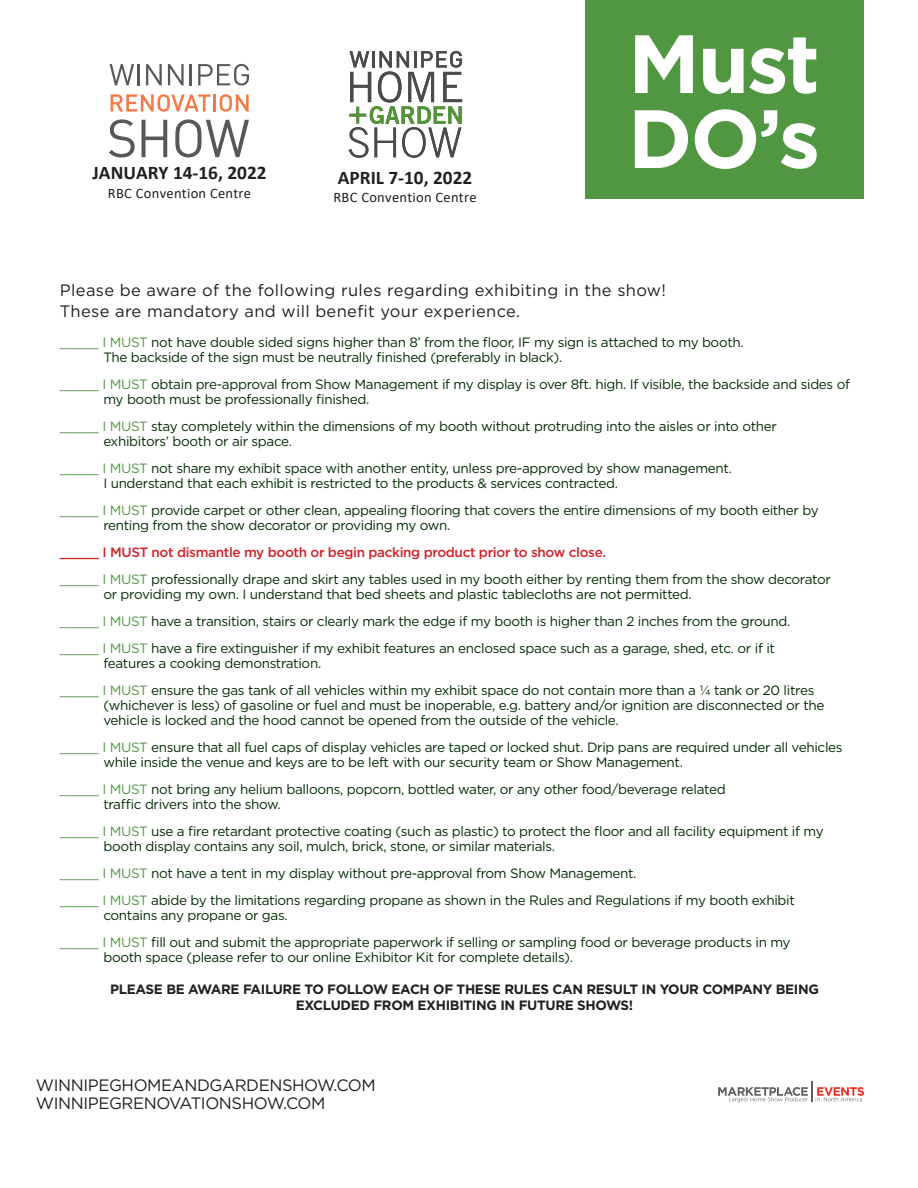
<style>
.page{position:relative;width:918px;height:1188px;background:#fff}
.page>*{position:absolute;margin:0;border:0;box-sizing:border-box;transform-origin:0 0}
.t1{font:700 82.5px "Gotham";letter-spacing:-.025em;color:#fff}
.t2{font:700 19.35px "Calibri";color:#231f20}
.t3{font:16.5px/21px "Gotham";letter-spacing:.02em;color:#231f20}
.t4{font:16.5px/18px "Gotham";letter-spacing:-.025em;color:#231f20}
.t5{font:14.55px "Calibri";letter-spacing:.02em;color:#231f20}
.t6{font:13.5px/15px "Gotham";letter-spacing:-.025em;color:#002d00}
.t7{font:700 13.5px/16.5px "Gotham";letter-spacing:-.025em;color:#231f20;text-align:center}
.t8{font:500 13.5px "Gotham";letter-spacing:-.025em;color:#d1232a}
.s1{color:#519742}
</style>
<div class="page">
<div style="left:585px;top:0;width:278px;height:199px;background:#519742"></div>
<svg style="left:718px;top:1081px;width:146px;height:21px"></svg>
<svg style="left:111px;top:94px;width:99px;height:18px"></svg>
<hr style="left:213px;top:94px;width:3px;height:18px;background:#f47947">
<svg style="left:220px;top:94px;width:29px;height:18px"></svg>
<svg style="left:110px;top:64px;width:24px;height:21px"></svg>
<hr style="left:138px;top:64px;width:2px;height:21px;background:#57585a">
<svg style="left:146px;top:64px;width:16px;height:21px"></svg>
<svg style="left:168px;top:64px;width:16px;height:21px"></svg>
<hr style="left:190px;top:64px;width:2px;height:21px;background:#57585a">
<svg style="left:198px;top:64px;width:51px;height:22px"></svg>
<svg style="left:109px;top:119px;width:26px;height:38px"></svg>
<svg style="left:142px;top:120px;width:25px;height:37px"></svg>
<svg style="left:175px;top:119px;width:74px;height:38px"></svg>
<svg style="left:349px;top:51px;width:113px;height:107px"></svg>
<p class="t2" style="left:93px;top:159px;width:175px">JANUARY 14-16, 2022</p>
<p class="t5" style="left:108px;top:183px;width:145px">RBC Convention Centre</p>
<p class="t2" style="left:338px;top:164px;width:136px">APRIL 7-10, 2022</p>
<p class="t5" style="left:333px;top:187px;width:145px">RBC Convention Centre</p>
<p class="t1" style="left:628px;top:9px;width:193px">Must</p>
<p class="t1" style="left:628px;top:84px;width:194px">DO’s</p>
<p class="t3" style="left:60px;top:279px;width:608px">Please be aware of the following rules regarding exhibiting in the show!<br>These are mandatory and will benefit your experience.</p>
<p class="t6" style="left:60px;top:334px;width:685px"><span class="s1">_____ I MUST</span> not have double sided signs higher than 8’ from the floor, IF my sign is attached to my booth.</p>
<p class="t6" style="left:103px;top:349px;width:460px">The backside of the sign must be neutrally finished (preferably in black).</p>
<p class="t6" style="left:103px;top:376px;width:748px;text-indent:-44px"><span class="s1">_____ I MUST</span> obtain pre-approval from Show Management if my display is over 8ft. high. If visible, the backside and sides of my booth must be professionally finished.</p>
<p class="t6" style="left:103px;top:418px;width:675px;text-indent:-43px"><span class="s1">_____ I MUST</span> stay completely within the dimensions of my booth without protruding into the aisles or into other exhibitors’ booth or air space.</p>
<p class="t6" style="left:103px;top:460px;width:630px;text-indent:-43px"><span class="s1">_____ I MUST</span> not share my exhibit space with another entity, unless pre-approved by show management.<br>I understand that each exhibit is restricted to the products &amp; services contracted.</p>
<p class="t6" style="left:103px;top:502px;width:717px;text-indent:-43px"><span class="s1">_____ I MUST</span> provide carpet or other clean, appealing flooring that covers the entire dimensions of my booth either by renting from the show decorator or providing my own.</p>
<p class="t8" style="left:60px;top:543px;width:548px">_____ I MUST not dismantle my booth or begin packing product prior to show close.</p>
<p class="t6" style="left:103px;top:571px;width:729px;text-indent:-43px"><span class="s1">_____ I MUST</span> professionally drape and skirt any tables used in my booth either by renting them from the show decorator or providing my own. I understand that bed sheets and plastic tablecloths are not permitted.</p>
<p class="t6" style="left:60px;top:613px;width:732px"><span class="s1">_____ I MUST</span> have a transition, stairs or clearly mark the edge if my booth is higher than 2 inches from the ground.</p>
<p class="t6" style="left:103px;top:640px;width:673px;text-indent:-43px"><span class="s1">_____ I MUST</span> have a fire extinguisher if my exhibit features an enclosed space such as a garage, shed, etc. or if it features a cooking demonstration.</p>
<p class="t6" style="left:103px;top:682px;width:723px;text-indent:-43px"><span class="s1">_____ I MUST</span> ensure the gas tank of all vehicles within my exhibit space do not contain more than a ¼ tank or 20 litres (whichever is less) of gasoline or fuel and must be inoperable, e.g. battery and/or ignition are disconnected or the vehicle is locked and the hood cannot be opened from the outside of the vehicle.</p>
<p class="t6" style="left:103px;top:739px;width:741px;text-indent:-43px"><span class="s1">_____ I MUST</span> ensure that all fuel caps of display vehicles are taped or locked shut. Drip pans are required under all vehicles while inside the venue and keys are to be left with our security team or Show Management.</p>
<p class="t6" style="left:103px;top:781px;width:624px;text-indent:-43px"><span class="s1">_____ I MUST</span> not bring any helium balloons, popcorn, bottled water, or any other food/beverage related traffic drivers into the show.</p>
<p class="t6" style="left:103px;top:823px;width:722px;text-indent:-43px"><span class="s1">_____ I MUST</span> use a fire retardant protective coating (such as plastic) to protect the floor and all facility equipment if my booth display contains any soil, mulch, brick, stone, or similar materials.</p>
<p class="t6" style="left:60px;top:865px;width:578px"><span class="s1">_____ I MUST</span> not have a tent in my display without pre-approval from Show Management.</p>
<p class="t6" style="left:103px;top:892px;width:693px;text-indent:-43px"><span class="s1">_____ I MUST</span> abide by the limitations regarding propane as shown in the Rules and Regulations if my booth exhibit contains any propane or gas.</p>
<p class="t6" style="left:103px;top:934px;width:689px;text-indent:-43px"><span class="s1">_____ I MUST</span> fill out and submit the appropriate paperwork if selling or sampling food or beverage products in my booth space (please refer to our online Exhibitor Kit for complete details).</p>
<p class="t7" style="left:110px;top:980px;width:710px">PLEASE BE AWARE FAILURE TO FOLLOW EACH OF THESE RULES CAN RESULT IN YOUR COMPANY BEING<br>EXCLUDED FROM EXHIBITING IN FUTURE SHOWS!</p>
<p class="t4" style="left:36px;top:1076px;width:341px">WINNIPEGHOMEANDGARDENSHOW.COM<br>WINNIPEGRENOVATIONSHOW.COM</p>
</div>
